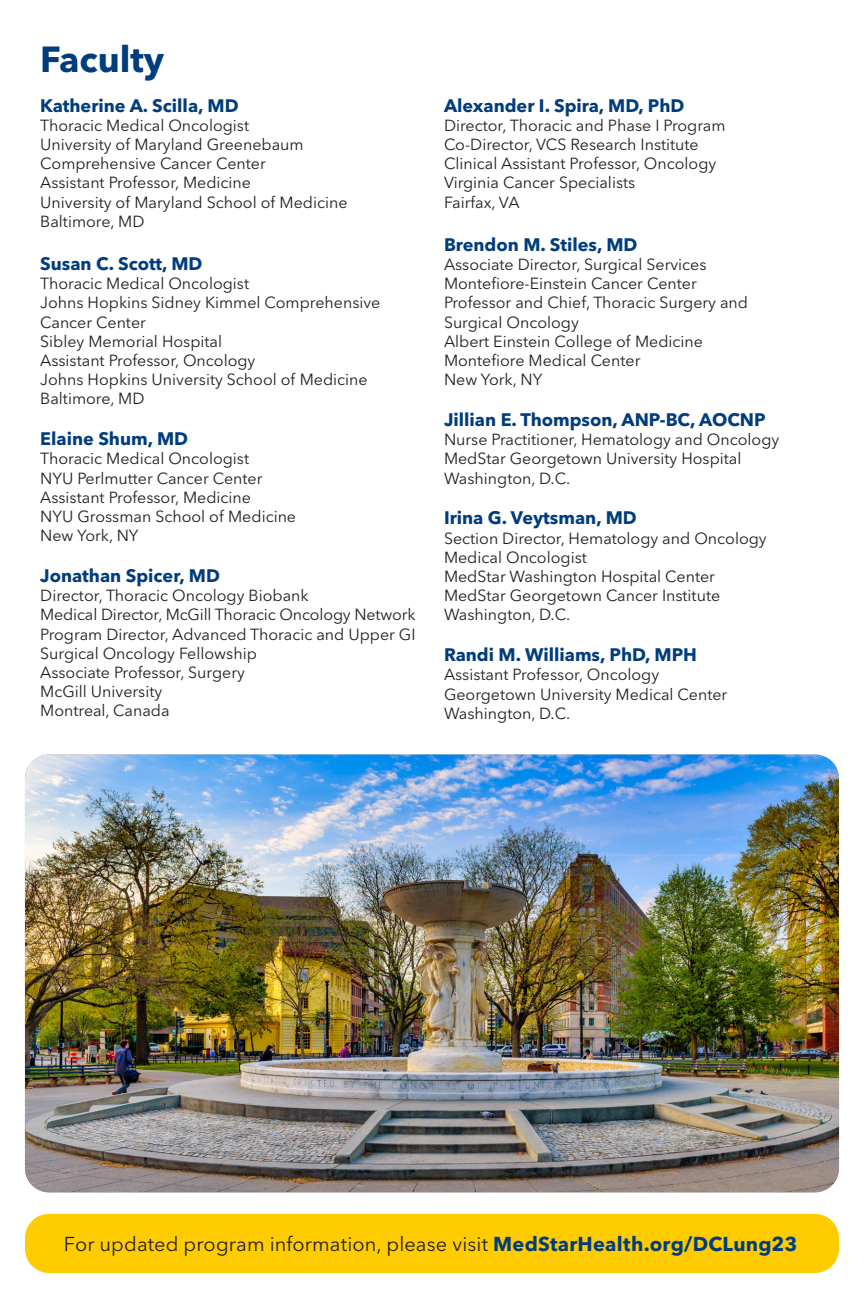
<style>
.page{position:relative;width:864px;height:1296px;background:#fff}
.page>*{position:absolute;margin:0;border:0;box-sizing:border-box;transform-origin:0 0}
.t1{font:700 36px "Avenir Next LT Pro";color:#013d7d}
.t2{font:20px "Avenir Next LT Pro";letter-spacing:.005em;color:#231f20}
.Pa0{font:700 18px "Avenir Next LT Pro";color:#013d7d}
.Pa0-2{font:16px/19.2px "Avenir Next LT Pro";color:#231f20}
.s1{font-weight:700;color:#013d7d}
</style>
<div class="page">
<div style="left:25px;top:1214px;width:814px;height:59px;background:#fc0;border-radius:24px"></div>
<img style="left:25px;top:755px;width:814px;height:437px">
<p class="t1" style="left:40px;top:38px;width:126px">Faculty</p>
<p class="Pa0" style="left:40px;top:94px;width:200px">Katherine A. Scilla, MD</p>
<p class="Pa0-2" style="left:40px;top:116px;width:210px">Thoracic Medical Oncologist</p>
<p class="Pa0-2" style="left:40px;top:135px;width:265px">University of Maryland Greenebaum<br>Comprehensive Cancer Center</p>
<p class="Pa0-2" style="left:40px;top:173px;width:212px">Assistant Professor, Medicine</p>
<p class="Pa0-2" style="left:40px;top:192px;width:309px">University of Maryland School of Medicine</p>
<p class="Pa0-2" style="left:40px;top:212px;width:106px">Baltimore, MD</p>
<p class="Pa0" style="left:40px;top:253px;width:164px">Susan C. Scott, MD</p>
<p class="Pa0-2" style="left:40px;top:274px;width:210px">Thoracic Medical Oncologist</p>
<p class="Pa0-2" style="left:40px;top:293px;width:342px">Johns Hopkins Sidney Kimmel Comprehensive<br>Cancer Center</p>
<p class="Pa0-2" style="left:40px;top:332px;width:183px">Sibley Memorial Hospital</p>
<p class="Pa0-2" style="left:40px;top:351px;width:217px">Assistant Professor, Oncology</p>
<p class="Pa0-2" style="left:40px;top:370px;width:329px">Johns Hopkins University School of Medicine</p>
<p class="Pa0-2" style="left:40px;top:389px;width:106px">Baltimore, MD</p>
<p class="Pa0" style="left:40px;top:428px;width:150px">Elaine Shum, MD</p>
<p class="Pa0-2" style="left:40px;top:449px;width:210px">Thoracic Medical Oncologist</p>
<p class="Pa0-2" style="left:40px;top:468px;width:224px">NYU Perlmutter Cancer Center</p>
<p class="Pa0-2" style="left:40px;top:488px;width:212px">Assistant Professor, Medicine</p>
<p class="Pa0-2" style="left:40px;top:507px;width:257px">NYU Grossman School of Medicine</p>
<p class="Pa0-2" style="left:40px;top:526px;width:100px">New York, NY</p>
<p class="Pa0" style="left:40px;top:565px;width:181px">Jonathan Spicer, MD</p>
<p class="Pa0-2" style="left:40px;top:586px;width:270px">Director, Thoracic Oncology Biobank</p>
<p class="Pa0-2" style="left:40px;top:605px;width:377px">Medical Director, McGill Thoracic Oncology Network</p>
<p class="Pa0-2" style="left:40px;top:624px;width:377px">Program Director, Advanced Thoracic and Upper GI<br>Surgical Oncology Fellowship</p>
<p class="Pa0-2" style="left:40px;top:663px;width:206px">Associate Professor, Surgery</p>
<p class="Pa0-2" style="left:40px;top:682px;width:124px">McGill University</p>
<p class="Pa0-2" style="left:40px;top:701px;width:131px">Montreal, Canada</p>
<p class="Pa0" style="left:444px;top:94px;width:242px">Alexander I. Spira, MD, PhD</p>
<p class="Pa0-2" style="left:444px;top:116px;width:283px">Director, Thoracic and Phase I Program</p>
<p class="Pa0-2" style="left:444px;top:135px;width:256px">Co-Director, VCS Research Institute</p>
<p class="Pa0-2" style="left:444px;top:154px;width:274px">Clinical Assistant Professor, Oncology</p>
<p class="Pa0-2" style="left:444px;top:173px;width:193px">Virginia Cancer Specialists</p>
<p class="Pa0-2" style="left:444px;top:192px;width:77px">Fairfax, VA</p>
<p class="Pa0" style="left:444px;top:233px;width:195px">Brendon M. Stiles, MD</p>
<p class="Pa0-2" style="left:444px;top:255px;width:264px">Associate Director, Surgical Services</p>
<p class="Pa0-2" style="left:444px;top:274px;width:254px">Montefiore-Einstein Cancer Center</p>
<p class="Pa0-2" style="left:444px;top:293px;width:306px">Professor and Chief, Thoracic Surgery and</p>
<p class="Pa0-2" style="left:444px;top:312px;width:136px">Surgical Oncology</p>
<p class="Pa0-2" style="left:444px;top:332px;width:261px">Albert Einstein College of Medicine</p>
<p class="Pa0-2" style="left:444px;top:351px;width:198px">Montefiore Medical Center</p>
<p class="Pa0-2" style="left:444px;top:370px;width:100px">New York, NY</p>
<p class="Pa0" style="left:444px;top:409px;width:323px">Jillian E. Thompson, ANP-BC, AOCNP</p>
<p class="Pa0-2" style="left:444px;top:430px;width:337px">Nurse Practitioner, Hematology and Oncology</p>
<p class="Pa0-2" style="left:444px;top:449px;width:299px">MedStar Georgetown University Hospital</p>
<p class="Pa0-2" style="left:444px;top:468px;width:128px">Washington, D.C.</p>
<p class="Pa0" style="left:444px;top:507px;width:194px">Irina G. Veytsman, MD</p>
<p class="Pa0-2" style="left:444px;top:528px;width:324px">Section Director, Hematology and Oncology</p>
<p class="Pa0-2" style="left:444px;top:548px;width:144px">Medical Oncologist</p>
<p class="Pa0-2" style="left:444px;top:567px;width:273px">MedStar Washington Hospital Center</p>
<p class="Pa0-2" style="left:444px;top:586px;width:278px">MedStar Georgetown Cancer Institute</p>
<p class="Pa0-2" style="left:444px;top:605px;width:128px">Washington, D.C.</p>
<p class="Pa0" style="left:444px;top:644px;width:255px">Randi M. Williams, PhD, MPH</p>
<p class="Pa0-2" style="left:444px;top:665px;width:217px">Assistant Professor, Oncology</p>
<p class="Pa0-2" style="left:444px;top:684px;width:285px">Georgetown University Medical Center</p>
<p class="Pa0-2" style="left:444px;top:704px;width:128px">Washington, D.C.</p>
<p class="t2" style="left:64px;top:1232px;width:735px">For updated program information, please visit <span class="s1">MedStarHealth.org/DCLung23</span></p>
</div>
